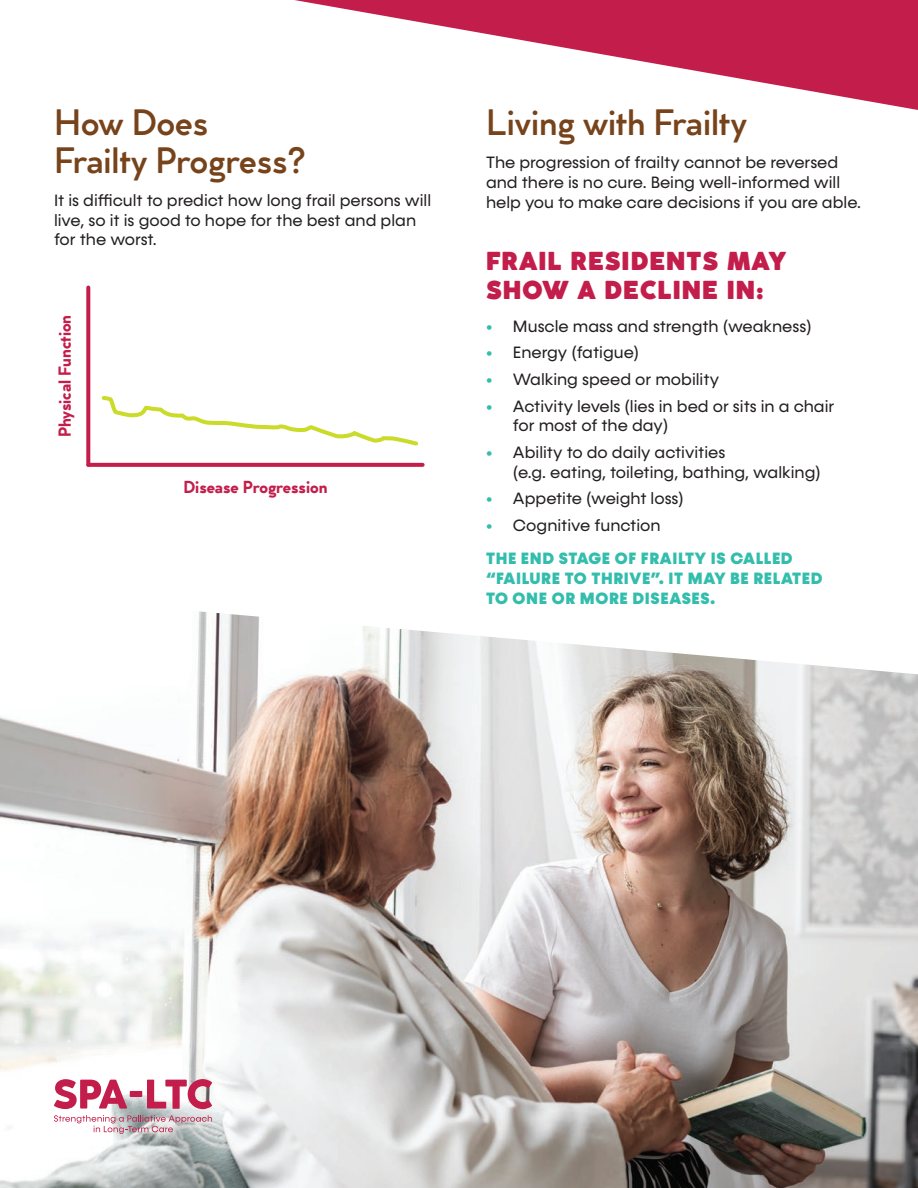
<style>
.page{position:relative;width:918px;height:1188px;background:#fff}
.page>*{position:absolute;margin:0;border:0;box-sizing:border-box;transform-origin:0 0}
.t1{font:500 36px/37.5px "Cocogoose Classic";color:#77431b}
.t2{font:900 25.5px/28.5px "Cocogoose Classic";letter-spacing:.04em;color:#c31e4b}
.t3{font:700 17.1px "Cocogoose Classic";color:#c31e4b}
.t4{font:16.5px/19.8px "Konnect";color:#231f20}
.t5{font:900 16.5px/33.3px "Konnect";letter-spacing:.04em;color:#33bdac}
.s1{font-weight:900;color:#33bdac}
.s2{font-weight:400;color:#231f20}
</style>
<div class="page">
<img style="left:0;top:611px;width:918px;height:577px">
<svg style="left:54px;top:1079px;width:73px;height:30px"></svg>
<div style="left:130px;top:1091px;width:12px;height:6px;background:#c31e4b"></div>
<svg style="left:147px;top:1079px;width:65px;height:30px"></svg>
<svg style="left:54px;top:1115px;width:158px;height:19px"></svg>
<svg style="left:294px;top:0;width:624px;height:110px"></svg>
<svg style="left:86px;top:288px;width:4px;height:177px"></svg>
<svg style="left:88px;top:463px;width:335px;height:4px"></svg>
<svg style="left:101px;top:396px;width:317px;height:50px"></svg>
<h1 class="t1" style="left:54px;top:102px;width:253px">How Does<br>Frailty Progress?</h1>
<p class="t4" style="left:54px;top:191px;width:379px">It is difficult to predict how long frail persons will live, so it is good to hope for the best and plan for the worst.</p>
<p class="t3" style="left:52px;top:437px;width:124px;rotate:-90deg">Physical Function</p>
<p class="t3" style="left:183px;top:474px;width:146px">Disease Progression</p>
<h1 class="t1" style="left:486px;top:102px;width:262px">Living with Frailty</h1>
<p class="t4" style="left:486px;top:153px;width:377px">The progression of frailty cannot be reversed and there is no cure. Being well-informed will help you to make care decisions if you are able.</p>
<h2 class="t2" style="left:486px;top:246px;width:302px">FRAIL RESIDENTS MAY<br>SHOW A DECLINE IN:</h2>
<p class="t4" style="left:486px;top:317px;width:327px"><span class="s1">•</span> Muscle mass and strength (weakness)</p>
<p class="t4" style="left:486px;top:343px;width:154px"><span class="s1">•</span> Energy (fatigue)</p>
<p class="t4" style="left:486px;top:370px;width:235px"><span class="s1">•</span> Walking speed or mobility</p>
<p class="t4" style="left:513px;top:396px;width:323px;text-indent:-27px"><span class="s1">•</span> Activity levels (lies in bed or sits in a chair for most of the day)</p>
<p class="t4" style="left:513px;top:443px;width:309px;text-indent:-27px"><span class="s1">•</span> Ability to do daily activities<br>(e.g. eating, toileting, bathing, walking)</p>
<p class="t4" style="left:486px;top:489px;width:199px"><span class="s1">•</span> Appetite (weight loss)</p>
<p class="t5" style="left:486px;top:509px;width:308px">• <span class="s2">Cognitive function<br></span>THE END STAGE OF FRAILTY IS CALLED</p>
<p class="t5" style="left:486px;top:569px;width:338px;line-height:19.8px">“FAILURE TO THRIVE”. IT MAY BE RELATED<br>TO ONE OR MORE DISEASES.</p>
</div>
